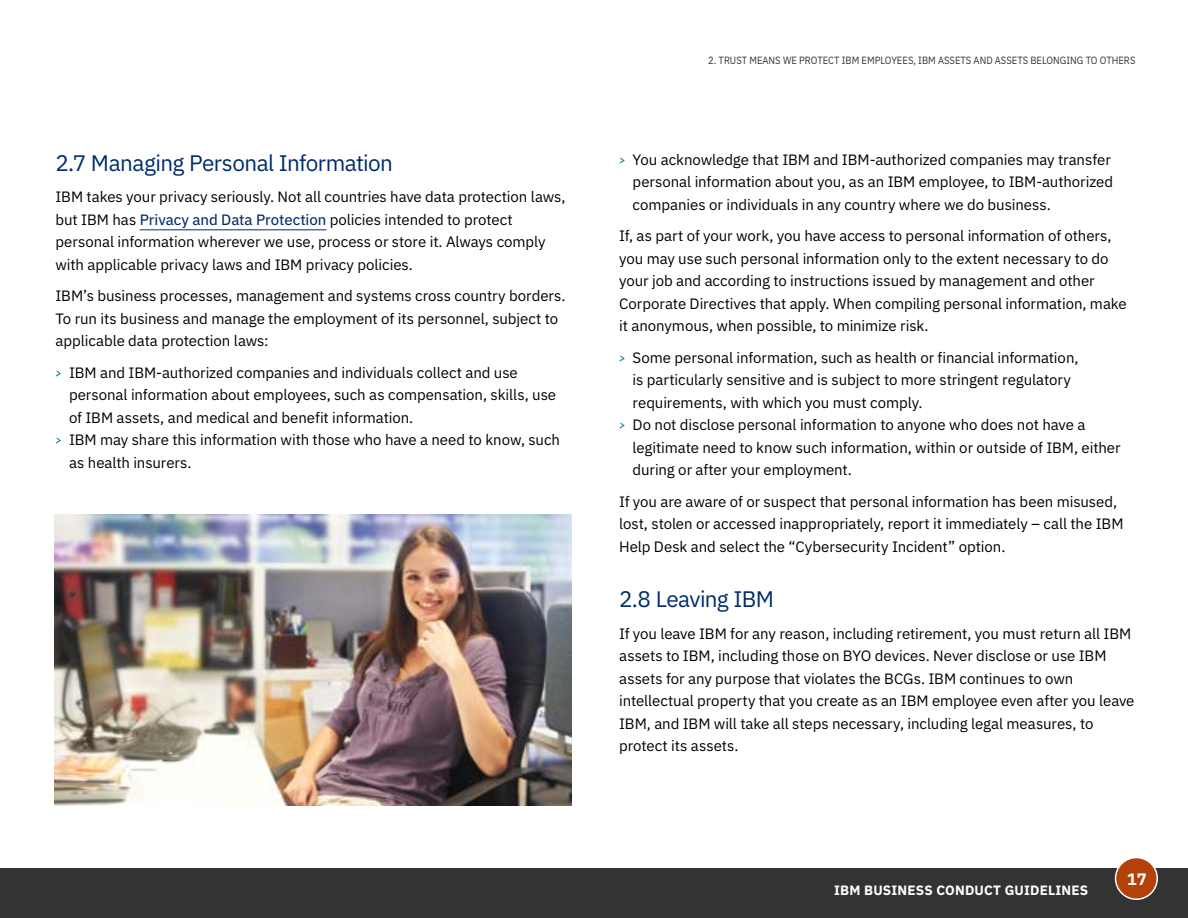
<style>
.page{position:relative;width:1188px;height:918px;background:#fff}
.page>*{position:absolute;margin:0;border:0;box-sizing:border-box;transform-origin:0 0}
.t1{font:22.5px "IBM Plex Sans";letter-spacing:-.025em;color:#002c6b}
.t2{font:700 16.5px "IBM Plex Sans";color:#fff}
.Body_Text{font:15px/22.5px "IBM Plex Sans";letter-spacing:-.005em;color:#000}
.t3{font:700 13.5px "IBM Plex Sans";letter-spacing:.015em;color:#fff}
.t4{font:10.5px "IBM Plex Sans";color:#333;scale:.9 1}
.s1{font-family:"IBM Plex Sans Text";color:#002c6b}
.s2{font-family:"Segoe Script";color:#006a94}
</style>
<div class="page">
<hr style="left:0;top:868px;width:1px;height:50px;background:#333">
<div style="left:1px;top:868px;width:1187px;height:50px;background:#333"></div>
<div style="left:1116px;top:858px;width:41px;height:41px;background:#b2420a;border-radius:50%"></div>
<div style="left:1115px;top:857px;width:43px;height:43px;border:2px solid #fff;border-radius:50%"></div>
<hr style="left:140px;top:229px;width:186px;height:1px;background:#002c6b">
<img style="left:54px;top:515px;width:518px;height:291px">
<h3 class="t1" style="left:56px;top:145px;width:339px">2.7 Managing Personal Information</h3>
<p class="Body_Text" style="left:56px;top:184px;width:512px">IBM takes your privacy seriously. Not all countries have data protection laws, but IBM has <span class="s1">Privacy and Data Protection</span> policies intended to protect personal information wherever we use, process or store it. Always comply with applicable privacy laws and IBM privacy policies.</p>
<p class="Body_Text" style="left:56px;top:283px;width:512px">IBM’s business processes, management and systems cross country borders.<br>To run its business and manage the employment of its personnel, subject to applicable data protection laws:</p>
<p class="Body_Text" style="left:69px;top:360px;width:489px;text-indent:-14px"><span class="s2">›</span> IBM and IBM-authorized companies and individuals collect and use personal information about employees, such as compensation, skills, use of IBM assets, and medical and benefit information.</p>
<p class="Body_Text" style="left:69px;top:427px;width:493px;text-indent:-14px"><span class="s2">›</span> IBM may share this information with those who have a need to know, such as health insurers.</p>
<p class="t4" style="left:708px;top:52px;width:476px">2. TRUST MEANS WE PROTECT IBM EMPLOYEES, IBM ASSETS AND ASSETS BELONGING TO OTHERS</p>
<p class="Body_Text" style="left:633px;top:147px;width:482px;text-indent:-14px"><span class="s2">›</span> You acknowledge that IBM and IBM-authorized companies may transfer personal information about you, as an IBM employee, to IBM-authorized companies or individuals in any country where we do business.</p>
<p class="Body_Text" style="left:619px;top:223px;width:509px">If, as part of your work, you have access to personal information of others, you may use such personal information only to the extent necessary to do your job and according to instructions issued by management and other Corporate Directives that apply. When compiling personal information, make it anonymous, when possible, to minimize risk.</p>
<p class="Body_Text" style="left:633px;top:345px;width:447px;text-indent:-13px"><span class="s2">›</span> Some personal information, such as health or financial information, is particularly sensitive and is subject to more stringent regulatory requirements, with which you must comply.</p>
<p class="Body_Text" style="left:633px;top:412px;width:490px;text-indent:-14px"><span class="s2">›</span> Do not disclose personal information to anyone who does not have a legitimate need to know such information, within or outside of IBM, either during or after your employment.</p>
<p class="Body_Text" style="left:619px;top:489px;width:506px">If you are aware of or suspect that personal information has been misused, lost, stolen or accessed inappropriately, report it immediately – call the IBM<br>Help Desk and select the “Cybersecurity Incident” option.</p>
<h3 class="t1" style="left:619px;top:582px;width:157px">2.8 Leaving IBM</h3>
<p class="Body_Text" style="left:619px;top:621px;width:517px">If you leave IBM for any reason, including retirement, you must return all IBM assets to IBM, including those on BYO devices. Never disclose or use IBM assets for any purpose that violates the BCGs. IBM continues to own intellectual property that you create as an IBM employee even after you leave IBM, and IBM will take all steps necessary, including legal measures, to protect its assets.</p>
<p class="t3" style="left:834px;top:879px;width:256px">IBM BUSINESS CONDUCT GUIDELINES</p>
<p class="t2" style="left:1127px;top:866px;width:21px">17</p>
</div>
